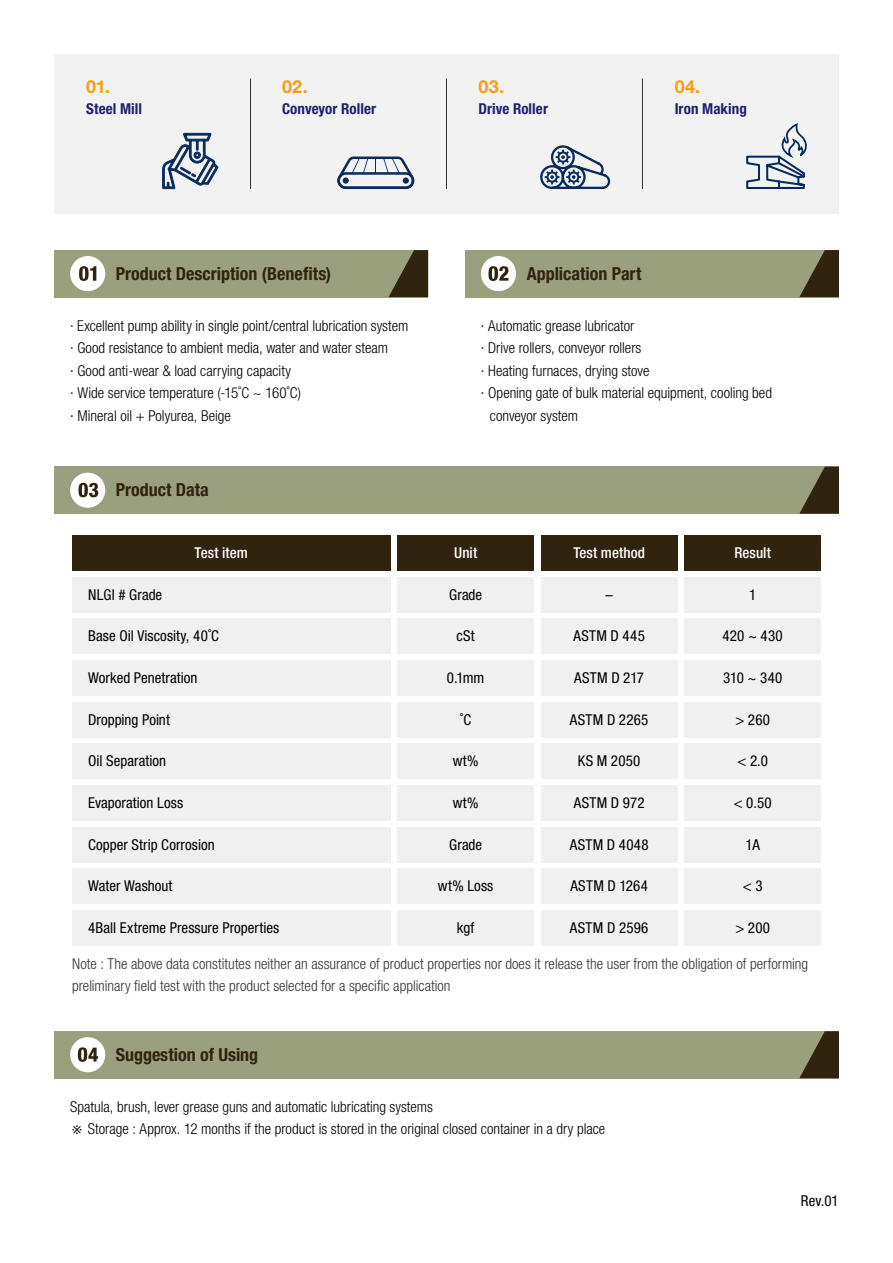
<style>
.page{position:relative;width:893px;height:1263px;background:#fff}
.page>*{position:absolute;margin:0;border:0;box-sizing:border-box;transform-origin:0 0}
.t1{font:700 condensed 18px "Helvetica Neue LT Std";color:#302310}
.t2{font:700 18px "Helvetica Neue LT Std";letter-spacing:.015em;color:#f99c15}
.t3{font:300 condensed 15px/22.5px "Helvetica Neue LT Std";color:#000}
.t4{font:condensed 15px "Helvetica Neue LT Std";letter-spacing:.005em;color:#000}
.t5{font:300 condensed 15px/22.5px "Helvetica Neue LT Std";color:#333}
.t6{font:700 condensed 15px "Helvetica Neue LT Std";letter-spacing:.005em;color:#1f2170}
.t7{font:500 condensed 15px "Helvetica Neue LT Std";letter-spacing:.005em;color:#fff}
.s1{font-family:"Yoon Gothic Pro 755";font-weight:400;font-stretch:normal}
</style>
<div class="page">
<div style="left:54px;top:467px;width:785px;height:47px;background:#9a9f7d"></div>
<div style="left:70px;top:473px;width:35px;height:35px;background:#fff;border-radius:50%"></div>
<svg style="left:79px;top:483px;width:19px;height:14px"></svg>
<div style="left:54px;top:1031px;width:785px;height:47px;background:#9a9f7d"></div>
<div style="left:70px;top:1037px;width:35px;height:35px;background:#fff;border-radius:50%"></div>
<svg style="left:78px;top:1047px;width:20px;height:15px"></svg>
<div style="left:54px;top:54px;width:785px;height:159px;background:#f2f2f2"></div>
<div style="left:54px;top:250px;width:374px;height:47px;background:#9a9f7d"></div>
<div style="left:465px;top:250px;width:374px;height:47px;background:#9a9f7d"></div>
<svg style="left:389px;top:250px;width:39px;height:47px"></svg>
<svg style="left:799px;top:467px;width:40px;height:47px"></svg>
<svg style="left:799px;top:1031px;width:40px;height:47px"></svg>
<svg style="left:799px;top:250px;width:40px;height:47px"></svg>
<div style="left:70px;top:256px;width:35px;height:35px;background:#fff;border-radius:50%"></div>
<svg style="left:79px;top:266px;width:17px;height:15px"></svg>
<div style="left:481px;top:256px;width:35px;height:35px;background:#fff;border-radius:50%"></div>
<svg style="left:488px;top:266px;width:20px;height:15px"></svg>
<div style="left:72px;top:535px;width:318px;height:36px;background:#302310"></div>
<div style="left:72px;top:577px;width:318px;height:35px;background:#f0f0f0"></div>
<div style="left:72px;top:618px;width:318px;height:36px;background:#f0f0f0"></div>
<div style="left:72px;top:660px;width:318px;height:36px;background:#f0f0f0"></div>
<div style="left:72px;top:702px;width:318px;height:35px;background:#f0f0f0"></div>
<div style="left:72px;top:743px;width:318px;height:36px;background:#f0f0f0"></div>
<div style="left:72px;top:785px;width:318px;height:36px;background:#f0f0f0"></div>
<div style="left:72px;top:827px;width:318px;height:35px;background:#f0f0f0"></div>
<div style="left:72px;top:868px;width:318px;height:36px;background:#f0f0f0"></div>
<div style="left:72px;top:910px;width:318px;height:36px;background:#f0f0f0"></div>
<div style="left:398px;top:535px;width:136px;height:36px;background:#302310"></div>
<div style="left:398px;top:577px;width:136px;height:35px;background:#f0f0f0"></div>
<div style="left:398px;top:618px;width:136px;height:36px;background:#f0f0f0"></div>
<div style="left:398px;top:660px;width:136px;height:36px;background:#f0f0f0"></div>
<div style="left:398px;top:702px;width:136px;height:35px;background:#f0f0f0"></div>
<div style="left:398px;top:743px;width:136px;height:36px;background:#f0f0f0"></div>
<div style="left:398px;top:785px;width:136px;height:36px;background:#f0f0f0"></div>
<div style="left:398px;top:827px;width:136px;height:35px;background:#f0f0f0"></div>
<div style="left:398px;top:868px;width:136px;height:36px;background:#f0f0f0"></div>
<div style="left:398px;top:910px;width:136px;height:36px;background:#f0f0f0"></div>
<div style="left:541px;top:535px;width:136px;height:36px;background:#302310"></div>
<div style="left:541px;top:577px;width:136px;height:35px;background:#f0f0f0"></div>
<div style="left:541px;top:618px;width:136px;height:36px;background:#f0f0f0"></div>
<div style="left:541px;top:660px;width:136px;height:36px;background:#f0f0f0"></div>
<div style="left:541px;top:702px;width:136px;height:35px;background:#f0f0f0"></div>
<div style="left:541px;top:743px;width:136px;height:36px;background:#f0f0f0"></div>
<div style="left:541px;top:785px;width:136px;height:36px;background:#f0f0f0"></div>
<div style="left:541px;top:827px;width:136px;height:35px;background:#f0f0f0"></div>
<div style="left:541px;top:868px;width:136px;height:36px;background:#f0f0f0"></div>
<div style="left:541px;top:910px;width:136px;height:36px;background:#f0f0f0"></div>
<div style="left:685px;top:535px;width:136px;height:36px;background:#302310"></div>
<div style="left:685px;top:577px;width:136px;height:35px;background:#f0f0f0"></div>
<div style="left:685px;top:618px;width:136px;height:36px;background:#f0f0f0"></div>
<div style="left:685px;top:660px;width:136px;height:36px;background:#f0f0f0"></div>
<div style="left:685px;top:702px;width:136px;height:35px;background:#f0f0f0"></div>
<div style="left:685px;top:743px;width:136px;height:36px;background:#f0f0f0"></div>
<div style="left:685px;top:785px;width:136px;height:36px;background:#f0f0f0"></div>
<div style="left:685px;top:827px;width:136px;height:35px;background:#f0f0f0"></div>
<div style="left:685px;top:868px;width:136px;height:36px;background:#f0f0f0"></div>
<div style="left:685px;top:910px;width:136px;height:36px;background:#f0f0f0"></div>
<hr style="left:250px;top:78px;width:1px;height:111px;background:#323333">
<hr style="left:446px;top:78px;width:1px;height:111px;background:#323333">
<hr style="left:642px;top:78px;width:1px;height:111px;background:#323333">
<svg style="left:746px;top:125px;width:61px;height:64px"></svg>
<svg style="left:162px;top:132px;width:57px;height:58px"></svg>
<svg style="left:337px;top:157px;width:77px;height:32px"></svg>
<svg style="left:540px;top:145px;width:71px;height:44px"></svg>
<p class="t2" style="left:282px;top:76px;width:27px">02.</p>
<p class="t2" style="left:478px;top:76px;width:27px">03.</p>
<p class="t2" style="left:675px;top:76px;width:27px">04.</p>
<p class="t2" style="left:86px;top:76px;width:26px">01.</p>
<p class="t6" style="left:86px;top:100px;width:57px">Steel Mill</p>
<p class="t6" style="left:282px;top:100px;width:96px">Conveyor Roller</p>
<p class="t6" style="left:478px;top:100px;width:71px">Drive Roller</p>
<p class="t6" style="left:675px;top:100px;width:74px">Iron Making</p>
<p class="t1" style="left:116px;top:262px;width:217px">Product Description (Benefits)</p>
<p class="t3" style="left:70px;top:314px;width:340px">· Excellent pump ability in single point/central lubrication system · Good resistance to ambient media, water and water steam<br>· Good anti-wear &amp; load carrying capacity<br>· Wide service temperature (-15˚C ~ 160˚C)<br>· Mineral oil + Polyurea, Beige</p>
<p class="t1" style="left:116px;top:479px;width:94px">Product Data</p>
<p class="t1" style="left:527px;top:262px;width:116px">Application Part</p>
<p class="t3" style="left:481px;top:314px;width:155px">· Automatic grease lubricator</p>
<p class="t3" style="left:481px;top:337px;width:162px">· Drive rollers, conveyor rollers</p>
<p class="t3" style="left:481px;top:359px;width:170px">· Heating furnaces, drying stove</p>
<p class="t3" style="left:481px;top:382px;width:293px">· Opening gate of bulk material equipment, cooling bed</p>
<p class="t3" style="left:490px;top:404px;width:90px">conveyor system</p>
<p class="t7" style="left:195px;top:544px;width:55px">Test item</p>
<p class="t7" style="left:454px;top:544px;width:25px">Unit</p>
<p class="t7" style="left:573px;top:544px;width:73px">Test method</p>
<p class="t7" style="left:734px;top:544px;width:38px">Result</p>
<p class="t4" style="left:449px;top:586px;width:35px">Grade</p>
<p class="t4" style="left:605px;top:586px;width:9px">–</p>
<p class="t4" style="left:749px;top:586px;width:9px">1</p>
<p class="t4" style="left:456px;top:627px;width:20px">cSt</p>
<p class="t4" style="left:573px;top:627px;width:73px">ASTM D 445</p>
<p class="t4" style="left:723px;top:627px;width:62px">420 ~ 430</p>
<p class="t4" style="left:447px;top:669px;width:39px">0.1mm</p>
<p class="t4" style="left:574px;top:669px;width:71px">ASTM D 217</p>
<p class="t4" style="left:723px;top:669px;width:61px">310 ~ 340</p>
<p class="t4" style="left:460px;top:711px;width:12px">˚C</p>
<p class="t4" style="left:570px;top:711px;width:80px">ASTM D 2265</p>
<p class="t4" style="left:735px;top:711px;width:36px">&gt; 260</p>
<p class="t4" style="left:453px;top:752px;width:27px">wt%</p>
<p class="t4" style="left:578px;top:752px;width:64px">KS M 2050</p>
<p class="t4" style="left:737px;top:752px;width:32px">&lt; 2.0</p>
<p class="t4" style="left:453px;top:794px;width:27px">wt%</p>
<p class="t4" style="left:574px;top:794px;width:72px">ASTM D 972</p>
<p class="t4" style="left:734px;top:794px;width:40px">&lt; 0.50</p>
<p class="t4" style="left:449px;top:835px;width:35px">Grade</p>
<p class="t4" style="left:438px;top:877px;width:57px">wt% Loss</p>
<p class="t4" style="left:457px;top:919px;width:19px">kgf</p>
<p class="t4" style="left:88px;top:586px;width:76px">NLGI # Grade</p>
<p class="t4" style="left:88px;top:627px;width:132px">Base Oil Viscosity, 40˚C</p>
<p class="t4" style="left:88px;top:669px;width:111px">Worked Penetration</p>
<p class="t4" style="left:88px;top:710px;width:83px">Dropping Point</p>
<p class="t4" style="left:88px;top:752px;width:79px">Oil Separation</p>
<p class="t4" style="left:88px;top:794px;width:97px">Evaporation Loss</p>
<p class="t4" style="left:88px;top:835px;width:128px">Copper Strip Corrosion</p>
<p class="t4" style="left:88px;top:877px;width:86px">Water Washout</p>
<p class="t4" style="left:88px;top:919px;width:193px">4Ball Extreme Pressure Properties</p>
<p class="t4" style="left:570px;top:835px;width:80px">ASTM D 4048</p>
<p class="t4" style="left:570px;top:877px;width:79px">ASTM D 1264</p>
<p class="t4" style="left:570px;top:919px;width:80px">ASTM D 2596</p>
<p class="t4" style="left:746px;top:835px;width:16px">1A</p>
<p class="t4" style="left:743px;top:877px;width:21px">&lt; 3</p>
<p class="t4" style="left:735px;top:919px;width:36px">&gt; 200</p>
<p class="t5" style="left:72px;top:952px;width:737px">Note : The above data constitutes neither an assurance of product properties nor does it release the user from the obligation of performing preliminary field test with the product selected for a specific application</p>
<p class="t1" style="left:116px;top:1043px;width:144px">Suggestion of Using</p>
<p class="t3" style="left:70px;top:1095px;width:537px">Spatula, brush, lever grease guns and automatic lubricating systems<br><span class="s1">※</span> Storage : Approx. 12 months if the product is stored in the original closed container in a dry place</p>
<p class="t4" style="left:801px;top:1192px;width:39px">Rev.01</p>
</div>
